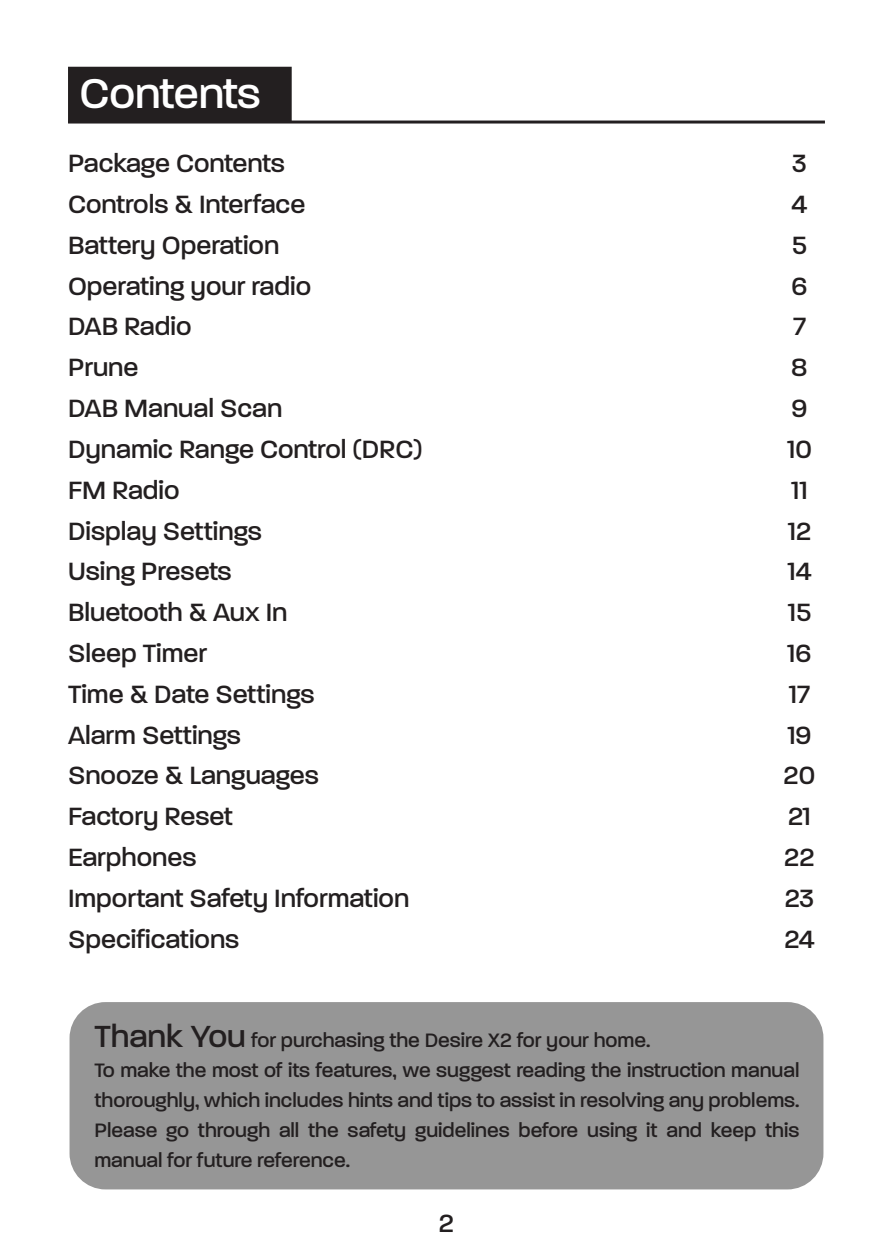
<style>
.page{position:relative;width:893px;height:1259px;background:#fff}
.page>*{position:absolute;margin:0;border:0;box-sizing:border-box;transform-origin:0 0}
.t1{font:500 45px "Paralucent";letter-spacing:-.025em;color:#fff}
.t2{font:500 27px "Paralucent";color:#231f20}
.t3{font:500 21px/30px "Paralucent";color:#231f20;text-align:justify}
.s1{font-size:33px}
</style>
<div class="page">
<div style="left:70px;top:1002px;width:753px;height:187px;background:#969696;border-radius:36px"></div>
<div style="left:70px;top:68px;width:220px;height:53px;background:#231f20"></div>
<div style="left:68px;top:67px;width:224px;height:55px;border:3px solid #231f20"></div>
<hr style="left:68px;top:120px;width:757px;height:3px;background:#231f20">
<p class="t1" style="left:80px;top:67px;width:183px">Contents</p>
<p class="t2" style="left:68px;top:148px;width:218px">Package Contents</p>
<p class="t2" style="left:68px;top:188px;width:239px">Controls &amp; Interface</p>
<p class="t2" style="left:68px;top:229px;width:213px">Battery Operation</p>
<p class="t2" style="left:68px;top:270px;width:245px">Operating your radio</p>
<p class="t2" style="left:68px;top:311px;width:125px">DAB Radio</p>
<p class="t2" style="left:68px;top:352px;width:72px">Prune</p>
<p class="t2" style="left:68px;top:392px;width:216px">DAB Manual Scan</p>
<p class="t2" style="left:68px;top:433px;width:356px">Dynamic Range Control (DRC)</p>
<p class="t2" style="left:68px;top:474px;width:113px">FM Radio</p>
<p class="t2" style="left:68px;top:515px;width:195px">Display Settings</p>
<p class="t2" style="left:68px;top:556px;width:165px">Using Presets</p>
<p class="t2" style="left:68px;top:596px;width:221px">Bluetooth &amp; Aux In</p>
<p class="t2" style="left:68px;top:637px;width:141px">Sleep Timer</p>
<p class="t2" style="left:68px;top:678px;width:248px">Time &amp; Date Settings</p>
<p class="t2" style="left:68px;top:719px;width:175px">Alarm Settings</p>
<p class="t2" style="left:68px;top:760px;width:252px">Snooze &amp; Languages</p>
<p class="t2" style="left:68px;top:800px;width:166px">Factory Reset</p>
<p class="t2" style="left:68px;top:841px;width:130px">Earphones</p>
<p class="t2" style="left:68px;top:882px;width:343px">Important Safety Information</p>
<p class="t2" style="left:68px;top:923px;width:173px">Specifications</p>
<p class="t2" style="left:792px;top:148px;width:16px">3</p>
<p class="t2" style="left:791px;top:188px;width:17px">4</p>
<p class="t2" style="left:792px;top:229px;width:17px">5</p>
<p class="t2" style="left:791px;top:270px;width:17px">6</p>
<p class="t2" style="left:793px;top:311px;width:14px">7</p>
<p class="t2" style="left:791px;top:352px;width:18px">8</p>
<p class="t2" style="left:791px;top:392px;width:17px">9</p>
<p class="t2" style="left:787px;top:433px;width:26px">10</p>
<p class="t2" style="left:791px;top:474px;width:18px">11</p>
<p class="t2" style="left:788px;top:515px;width:25px">12</p>
<p class="t2" style="left:787px;top:556px;width:26px">14</p>
<p class="t2" style="left:788px;top:596px;width:25px">15</p>
<p class="t2" style="left:787px;top:637px;width:26px">16</p>
<p class="t2" style="left:789px;top:678px;width:22px">17</p>
<p class="t2" style="left:787px;top:719px;width:26px">19</p>
<p class="t2" style="left:784px;top:760px;width:33px">20</p>
<p class="t2" style="left:788px;top:800px;width:24px">21</p>
<p class="t2" style="left:784px;top:841px;width:32px">22</p>
<p class="t2" style="left:785px;top:882px;width:31px">23</p>
<p class="t2" style="left:784px;top:923px;width:32px">24</p>
<p class="t3" style="left:94px;top:1025px;width:557px"><span class="s1">Thank You</span> for purchasing the Desire X2 for your home.</p>
<p class="t3" style="left:94px;top:1055px;width:707px">To make the most of its features, we suggest reading the instruction manual thoroughly, which includes hints and tips to assist in resolving any problems.<br>Please go through all the safety guidelines before using it and keep this manual for future reference.</p>
<p class="t2" style="left:439px;top:1207px;width:17px">2</p>
</div>
